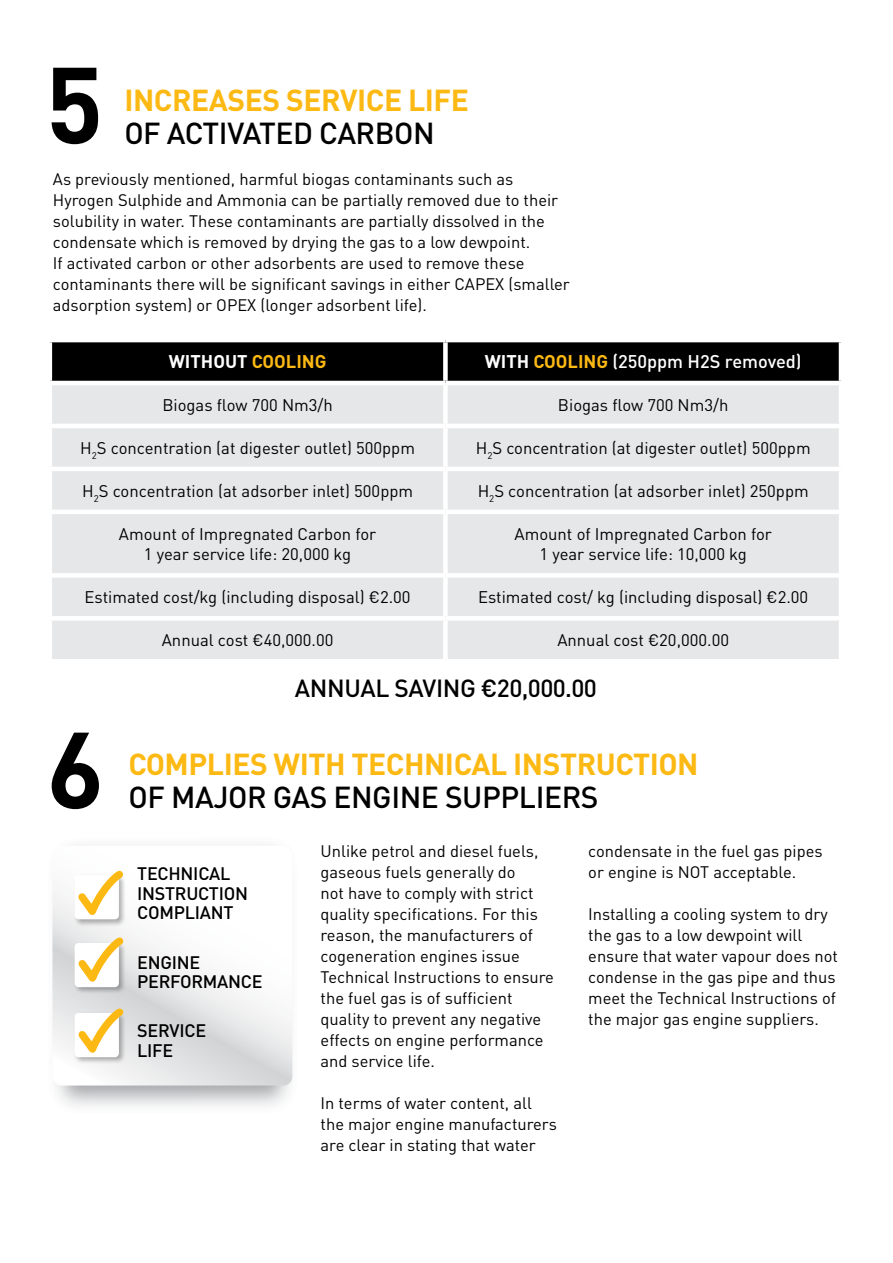
<style>
.page{position:relative;width:893px;height:1263px;background:#fff}
.page>*{position:absolute;margin:0;border:0;box-sizing:border-box;transform-origin:0 0}
.t1{font:700 106.5px "DINOT";color:#000}
.t2{font:700 30px "DINOT";letter-spacing:-.015em;color:#fdb913}
.t3{font:500 30px "DINOT";letter-spacing:-.015em;color:#000}
.t4{font:500 24.45px "DINOT";letter-spacing:-.015em;color:#000}
.t5{font:500 18.15px "DINOT";color:#fff}
.t6{font:700 18.15px "DINOT";color:#fff}
.t7{font:500 18px/19.6px "DINOT";letter-spacing:-.015em;color:#000}
.t8{font:16.65px/20px "DINOT";color:#000;text-align:center}
.t9{font:16.5px/21px "DINOT";color:#000}
.s1{color:#fdb913}
.s2{font-weight:700}
.s3{font-weight:700;color:#fdb913}
.s4{font-size:16.5px}
</style>
<div class="page">
<svg style="left:53px;top:860px;width:239px;height:225px"></svg>
<div style="left:52px;top:342px;width:787px;height:39px;background:#000"></div>
<div style="left:52px;top:385px;width:787px;height:274px;background:#e6e7e8"></div>
<div style="left:443px;top:342px;width:5px;height:39px;background:#fff"></div>
<div style="left:443px;top:385px;width:5px;height:39px;background:#fff"></div>
<hr style="left:48px;top:424px;width:397px;height:4px;background:#fff">
<hr style="left:445px;top:424px;width:398px;height:4px;background:#fff">
<div style="left:443px;top:428px;width:5px;height:39px;background:#fff"></div>
<hr style="left:48px;top:467px;width:397px;height:4px;background:#fff">
<hr style="left:445px;top:467px;width:398px;height:4px;background:#fff">
<div style="left:443px;top:471px;width:5px;height:39px;background:#fff"></div>
<hr style="left:48px;top:510px;width:397px;height:4px;background:#fff">
<hr style="left:445px;top:510px;width:398px;height:4px;background:#fff">
<div style="left:443px;top:514px;width:5px;height:59px;background:#fff"></div>
<div style="left:48px;top:573px;width:397px;height:5px;background:#fff"></div>
<div style="left:445px;top:573px;width:398px;height:5px;background:#fff"></div>
<div style="left:443px;top:578px;width:5px;height:38px;background:#fff"></div>
<div style="left:48px;top:616px;width:397px;height:5px;background:#fff"></div>
<div style="left:445px;top:616px;width:398px;height:5px;background:#fff"></div>
<div style="left:443px;top:621px;width:5px;height:38px;background:#fff"></div>
<div style="left:73px;top:873px;width:53px;height:54px;background:#f5f5f5"></div>
<div style="left:73px;top:941px;width:53px;height:54px;background:#e1e2e3"></div>
<div style="left:73px;top:1011px;width:53px;height:54px;background:#f1f1f2"></div>
<svg style="left:75px;top:864px;width:55px;height:226px"></svg>
<h1 class="t1" style="left:45px;top:33px;width:59px">5</h1>
<h2 class="t2" style="left:124px;top:79px;width:346px">INCREASES SERVICE LIFE</h2>
<h2 class="t3" style="left:124px;top:112px;width:312px">OF ACTIVATED CARBON</h2>
<p class="t9" style="left:53px;top:168px;width:518px">As previously mentioned, harmful biogas contaminants such as Hyrogen Sulphide and Ammonia can be partially removed due to their solubility in water. These contaminants are partially dissolved in the condensate which is removed by drying the gas to a low dewpoint.<br>If activated carbon or other adsorbents are used to remove these contaminants there will be significant savings in either CAPEX (smaller adsorption system) or OPEX (longer adsorbent life).</p>
<p class="t6" style="left:169px;top:350px;width:159px">WITHOUT <span class="s1">COOLING</span></p>
<p class="t5" style="left:485px;top:350px;width:318px"><span class="s2">WITH</span> <span class="s3">COOLING</span> (250PPM H2S REMOVED)</p>
<p class="t8" style="left:162px;top:394px;width:172px">Biogas flow 700 Nm3/h</p>
<p class="t8" style="left:558px;top:394px;width:172px">Biogas flow 700 Nm3/h</p>
<p class="t8" style="left:80px;top:437px;width:336px">H<sub>2</sub>S concentration (at digester outlet) 500ppm</p>
<p class="t8" style="left:476px;top:437px;width:336px">H<sub>2</sub>S concentration (at digester outlet) 500ppm</p>
<p class="t8" style="left:82px;top:480px;width:333px">H<sub>2</sub>S concentration (at adsorber inlet) 500ppm</p>
<p class="t8" style="left:478px;top:480px;width:333px">H<sub>2</sub>S concentration (at adsorber inlet) 250ppm</p>
<p class="t8" style="left:119px;top:523px;width:259px">Amount of Impregnated Carbon for<br>1 year service life: 20,000 kg</p>
<p class="t8" style="left:515px;top:523px;width:259px">Amount of Impregnated Carbon for<br>1 year service life: 10,000 kg</p>
<p class="t8" style="left:85px;top:586px;width:328px">Estimated cost/kg (including disposal) <span class="s4">€</span>2.00</p>
<p class="t8" style="left:478px;top:586px;width:332px">Estimated cost/ kg (including disposal) <span class="s4">€</span>2.00</p>
<p class="t8" style="left:162px;top:629px;width:173px">Annual cost <span class="s4">€</span>40,000.00</p>
<p class="t8" style="left:557px;top:629px;width:173px">Annual cost <span class="s4">€</span>20,000.00</p>
<h3 class="t4" style="left:295px;top:671px;width:304px">ANNUAL SAVING €20,000.00</h3>
<h1 class="t1" style="left:47px;top:697px;width:59px">6</h1>
<h2 class="t2" style="left:129px;top:744px;width:572px">COMPLIES WITH TECHNICAL INSTRUCTION</h2>
<h2 class="t3" style="left:129px;top:777px;width:471px">OF MAJOR GAS ENGINE SUPPLIERS</h2>
<p class="t9" style="left:321px;top:840px;width:235px">Unlike petrol and diesel fuels, gaseous fuels generally do<br>not have to comply with strict quality specifications. For this reason, the manufacturers of cogeneration engines issue<br>Technical Instructions to ensure the fuel gas is of sufficient quality to prevent any negative effects on engine performance and service life.</p>
<p class="t9" style="left:321px;top:1092px;width:238px">In terms of water content, all the major engine manufacturers are clear in stating that water</p>
<p class="t9" style="left:588px;top:840px;width:236px">condensate in the fuel gas pipes or engine is NOT acceptable.</p>
<p class="t9" style="left:588px;top:903px;width:251px">Installing a cooling system to dry the gas to a low dewpoint will ensure that water vapour does not condense in the gas pipe and thus meet the Technical Instructions of the major gas engine suppliers.</p>
<p class="t7" style="left:137px;top:863px;width:21px">TECHNICAL<br>INSTRUCTION<br>COMPLIANT</p>
<p class="t7" style="left:137px;top:951px;width:24px">ENGINE<br>PERFORMANCE</p>
<p class="t7" style="left:137px;top:1020px;width:21px">SERVICE<br>LIFE</p>
</div>
